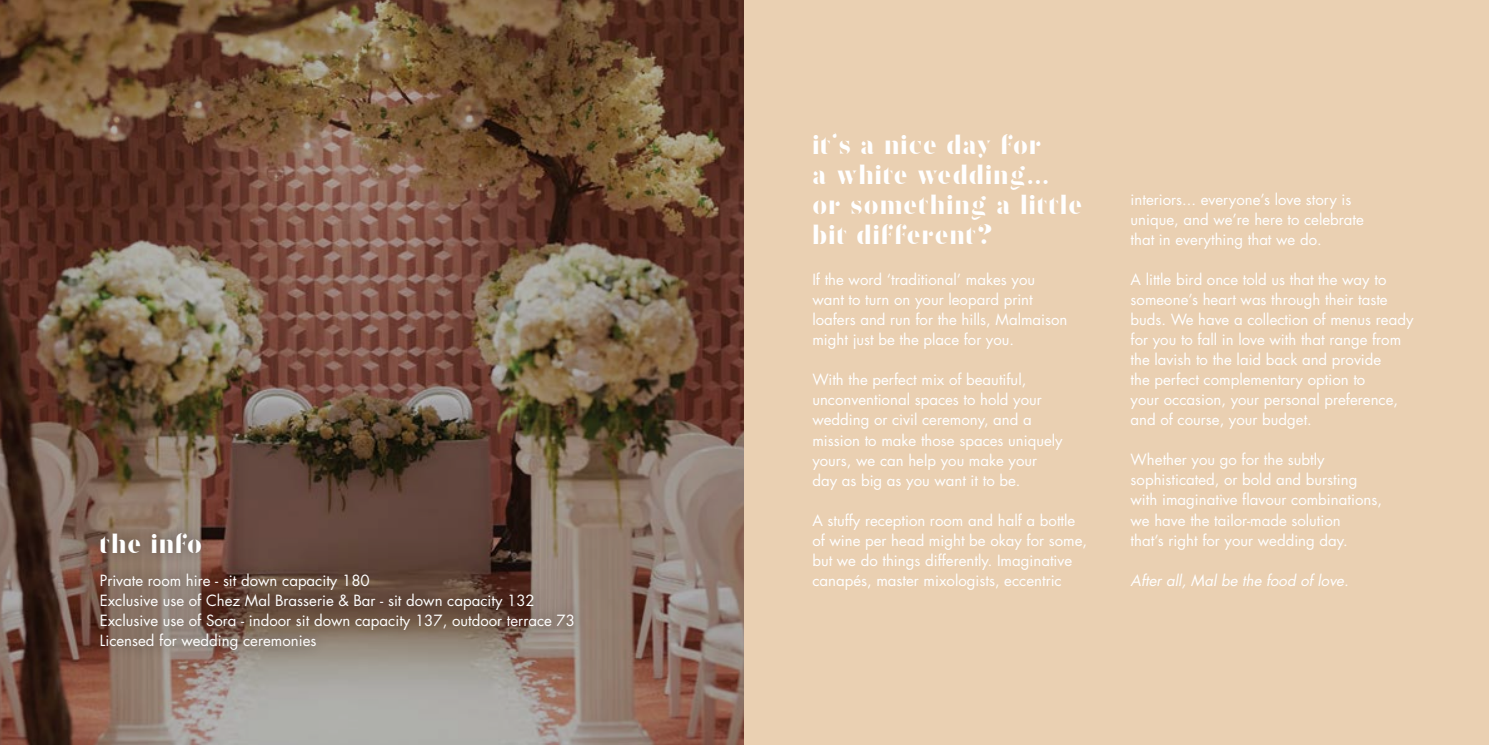
<style>
.page{position:relative;width:1489px;height:745px;background:#fff}
.page>*{position:absolute;margin:0;border:0;box-sizing:border-box;transform-origin:0 0}
.t1{font:25px/30px "Zefani";letter-spacing:.05em;color:#fff}
.t2{font:15px/20px "Futura TR";color:#fff}
.t3{font:italic 15px "Futura TR";color:#fff}
</style>
<div class="page">
<img style="left:0;top:0;width:744px;height:744px">
<div style="left:744px;top:0;width:744px;height:744px;background:#ead0b2"></div>
<div style="left:86px;top:518px;width:500px;height:144px;background:#000;opacity:.4"></div>
<h1 class="t1" style="left:100px;top:529px;width:104px">the info</h1>
<p class="t2" style="left:100px;top:570px;width:477px">Private room hire - sit down capacity 180<br>Exclusive use of Chez Mal Brasserie &amp; Bar - sit down capacity 132<br>Exclusive use of Sora - indoor sit down capacity 137, outdoor terrace 73<br>Licensed for wedding ceremonies</p>
<h1 class="t1" style="left:812px;top:131px;width:271px">it's a nice day for<br>a white wedding... or something a little bit different?</h1>
<p class="t2" style="left:812px;top:270px;width:257px">If the word ‘traditional’ makes you want to turn on your leopard print loafers and run for the hills, Malmaison might just be the place for you.</p>
<p class="t2" style="left:812px;top:370px;width:252px">With the perfect mix of beautiful, unconventional spaces to hold your wedding or civil ceremony, and a mission to make those spaces uniquely yours, we can help you make your day as big as you want it to be.</p>
<p class="t2" style="left:812px;top:510px;width:276px">A stuffy reception room and half a bottle of wine per head might be okay for some, but we do things differently. Imaginative canapés, master mixologists, eccentric</p>
<p class="t2" style="left:1130px;top:190px;width:235px">interiors... everyone’s love story is unique, and we’re here to celebrate that in everything that we do.</p>
<p class="t2" style="left:1130px;top:270px;width:284px">A little bird once told us that the way to someone’s heart was through their taste buds. We have a collection of menus ready for you to fall in love with that range from the lavish to the laid back and provide<br>the perfect complementary option to<br>your occasion, your personal preference, and of course, your budget.</p>
<p class="t2" style="left:1130px;top:450px;width:253px">Whether you go for the subtly sophisticated, or bold and bursting with imaginative flavour combinations, we have the tailor-made solution<br>that’s right for your wedding day.</p>
<p class="t3" style="left:1130px;top:570px;width:220px">After all, Mal be the food of love.</p>
</div>
